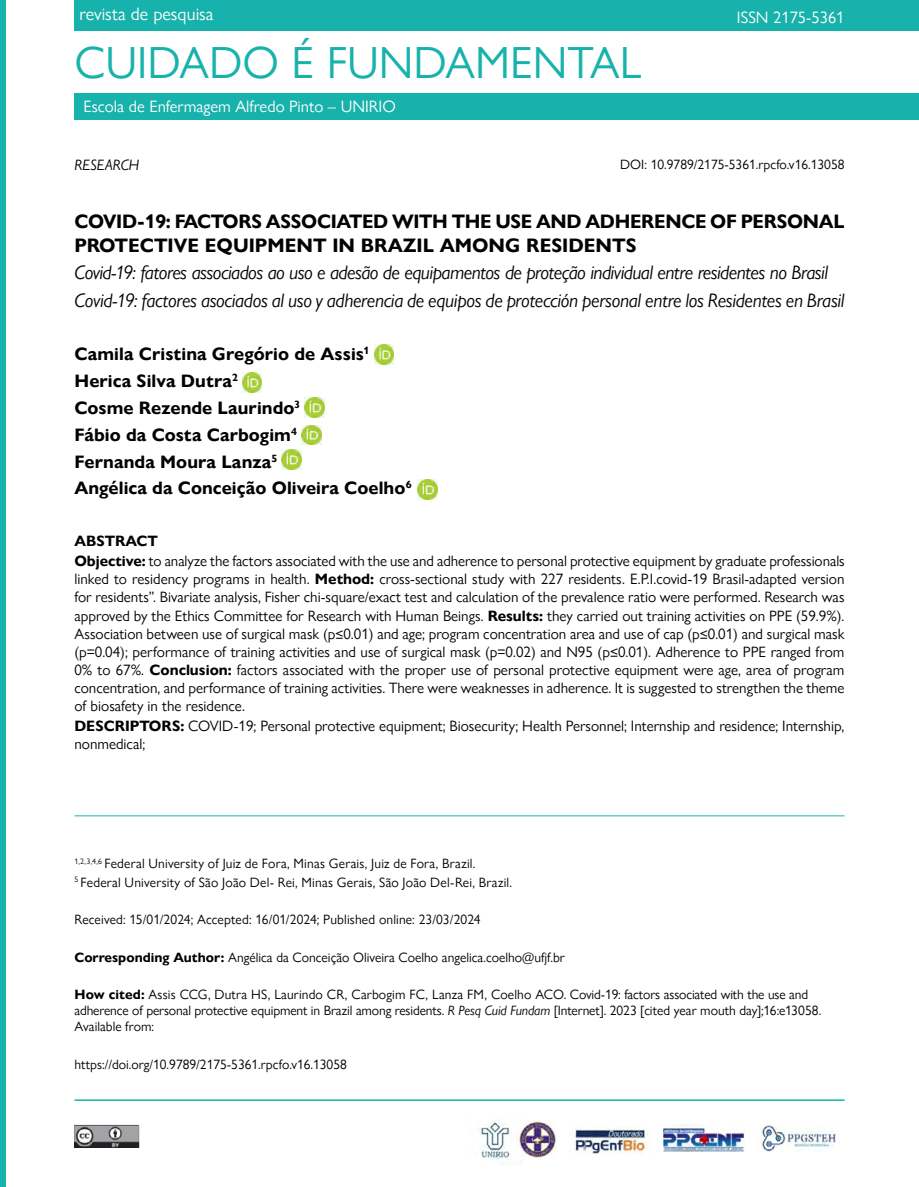
<style>
.page{position:relative;width:919px;height:1187px;background:#fff}
.page>*{position:absolute;margin:0;border:0;box-sizing:border-box;transform-origin:0 0}
.t1{font:45px "Gill Sans Nova";color:#17b2ab}
.t2{font:italic 19.5px/27.6px "Gill Sans Nova";letter-spacing:-.02em;color:#010202}
.t3{font:700 19.5px/23.4px "Gill Sans Nova";letter-spacing:-.015em;color:#010202}
.t4{font:700 18px/26.7px "Gill Sans Nova";letter-spacing:.005em;color:#010202}
.t5{font:18px "Gill Sans Nova";color:#fff}
.t6{font:16.5px "Gill Sans Nova";color:#fff}
.t7{font:15px/18px "Gill Sans Nova";color:#010202}
.t8{font:italic 15px "Gill Sans Nova";color:#000}
.t9{font:13.5px/16.2px "Gill Sans Nova";color:#000}
.s1{font-weight:700}
.s2{font-style:italic}
</style>
<div class="page">
<div style="left:74px;top:0;width:844px;height:31px;background:#17b2ab"></div>
<div style="left:74px;top:93px;width:844px;height:27px;background:#17b2ab"></div>
<div style="left:0;top:0;width:5px;height:1186px;background:#17b2ab"></div>
<img style="left:74px;top:1124px;width:66px;height:23px">
<hr style="left:74px;top:1099px;width:770px;height:1px;background:#17b2ab">
<img style="left:478px;top:1122px;width:33px;height:38px">
<img style="left:572px;top:1129px;width:76px;height:24px">
<img style="left:663px;top:1124px;width:81px;height:27px">
<img style="left:518px;top:1120px;width:39px;height:38px">
<img style="left:761px;top:1125px;width:75px;height:26px">
<img style="left:374px;top:344px;width:20px;height:20px">
<img style="left:242px;top:372px;width:20px;height:20px">
<img style="left:305px;top:397px;width:19px;height:20px">
<img style="left:302px;top:425px;width:19px;height:20px">
<img style="left:281px;top:450px;width:20px;height:19px">
<img style="left:418px;top:479px;width:19px;height:20px">
<hr style="left:74px;top:815px;width:770px;height:1px;background:#17b2ab">
<p class="t5" style="left:79px;top:3px;width:135px">revista de pesquisa</p>
<h1 class="t1" style="left:74px;top:35px;width:568px">CUIDADO É FUNDAMENTAL</h1>
<p class="t6" style="left:84px;top:97px;width:313px">Escola de Enfermagem Alfredo Pinto – UNIRIO</p>
<p class="t6" style="left:736px;top:7px;width:109px">ISSN 2175-5361</p>
<p class="t8" style="left:74px;top:156px;width:66px">RESEARCH</p>
<p class="t9" style="left:620px;top:156px;width:226px">DOI: 10.9789/2175-5361.rpcfo.v16.13058</p>
<h2 class="t3" style="left:74px;top:210px;width:771px">COVID-19: FACTORS ASSOCIATED WITH THE USE AND ADHERENCE OF PERSONAL<br>PROTECTIVE EQUIPMENT IN BRAZIL AMONG RESIDENTS</h2>
<h2 class="t2" style="left:74px;top:258px;width:771px">Covid-19: fatores associados ao uso e adesão de equipamentos de proteção individual entre residentes no Brasil<br>Covid-19: factores asociados al uso y adherencia de equipos de protección personal entre los Residentes en Brasil</h2>
<p class="t4" style="left:74px;top:341px;width:338px">Camila Cristina Gregório de Assis<sup>1<br></sup>Herica Silva Dutra<sup>2<br></sup>Cosme Rezende Laurindo<sup>3<br></sup>Fábio da Costa Carbogim<sup>4<br></sup>Fernanda Moura Lanza<sup>5<br></sup>Angélica da Conceição Oliveira Coelho<sup>6</sup></p>
<p class="t7" style="left:74px;top:531px;width:771px;line-height:20.1px"><span class="s1">ABSTRACT<br>Objective:</span> to analyze the factors associated with the use and adherence to personal protective equipment by graduate professionals</p>
<p class="t7" style="left:74px;top:570px;width:771px;text-align:justify">linked to residency programs in health. <span class="s1">Method:</span> cross-sectional study with 227 residents. E.P.I.covid-19 Brasil-adapted version for residents”. Bivariate analysis, Fisher chi-square/exact test and calculation of the prevalence ratio were performed. Research was approved by the Ethics Committee for Research with Human Beings. <span class="s1">Results:</span> they carried out training activities on PPE (59.9%).<br>Association between use of surgical mask (p≤0.01) and age; program concentration area and use of cap (p≤0.01) and surgical mask (p=0.04); performance of training activities and use of surgical mask (p=0.02) and N95 (p≤0.01). Adherence to PPE ranged from 0% to 67%. <span class="s1">Conclusion:</span> factors associated with the proper use of personal protective equipment were age, area of program concentration, and performance of training activities. There were weaknesses in adherence. It is suggested to strengthen the theme of biosafety in the residence.</p>
<p class="t7" style="left:74px;top:716px;width:771px"><span class="s1">DESCRIPTORS:</span> COVID-19; Personal protective equipment; Biosecurity; Health Personnel; Internship and residence; Internship, nonmedical;</p>
<p class="t9" style="left:74px;top:854px;width:439px;line-height:18.3px"><sup>1,2,3,4,6</sup> Federal University of Juiz de Fora, Minas Gerais, Juiz de Fora, Brazil.<br><sup>5</sup> Federal University of São João Del- Rei, Minas Gerais, São João Del-Rei, Brazil.</p>
<p class="t9" style="left:74px;top:911px;width:407px">Received: 15/01/2024; Accepted: 16/01/2024; Published online: 23/03/2024</p>
<p class="t9" style="left:74px;top:948px;width:492px"><span class="s1">Corresponding Author:</span> Angélica da Conceição Oliveira Coelho angelica.coelho@ufjf.br</p>
<p class="t9" style="left:74px;top:986px;width:748px"><span class="s1">How cited:</span> Assis CCG, Dutra HS, Laurindo CR, Carbogim FC, Lanza FM, Coelho ACO. Covid-19: factors associated with the use and adherence of personal protective equipment in Brazil among residents. <span class="s2">R Pesq Cuid Fundam</span> [Internet]. 2023 [cited year mouth day];16:e13058.<br>Available from:</p>
<p class="t9" style="left:74px;top:1055px;width:274px">https://doi.org/10.9789/2175-5361.rpcfo.v16.13058</p>
</div>
